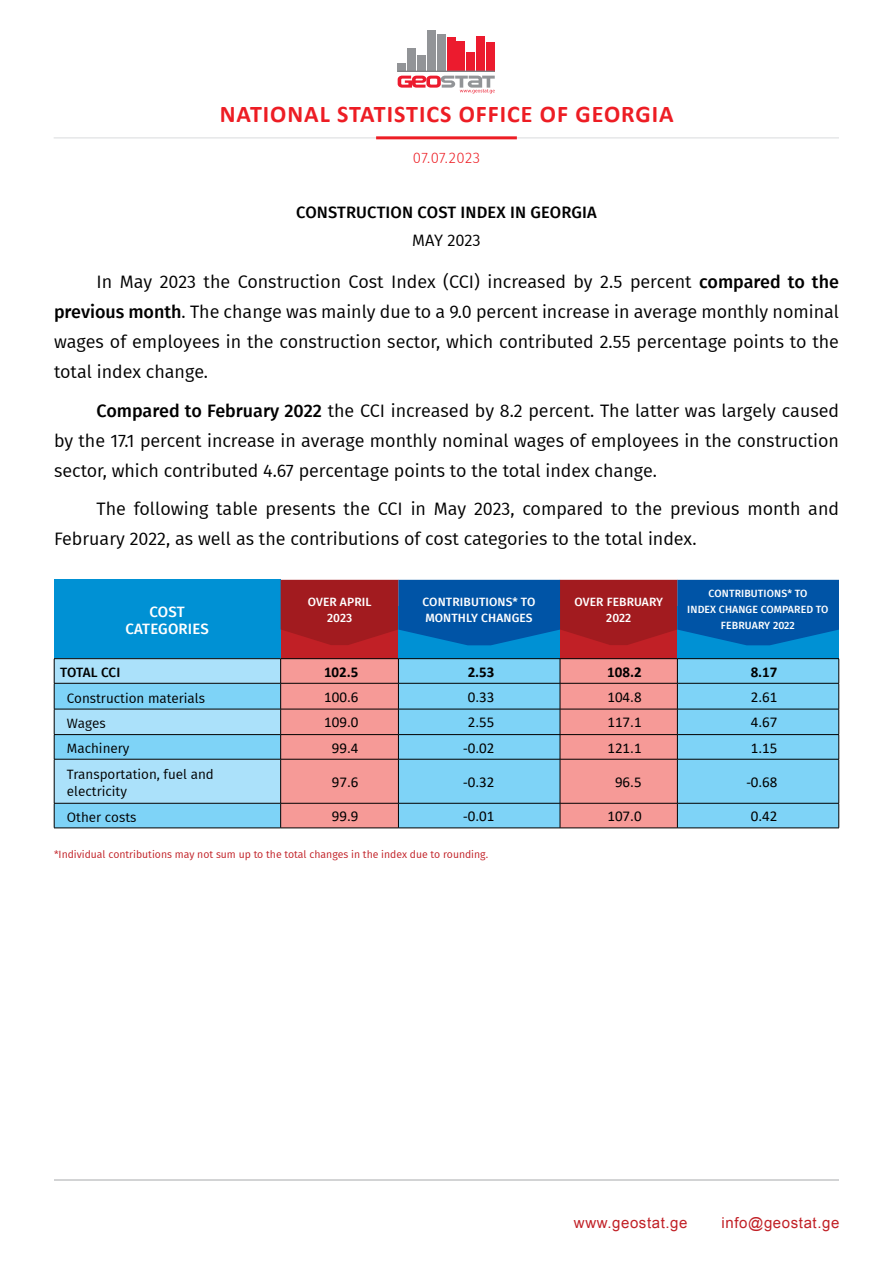
<style>
.page{position:relative;width:893px;height:1263px;background:#fff}
.page>*{position:absolute;margin:0;border:0;box-sizing:border-box;transform-origin:0 0}
.t1{font:700 24px "Calibri";letter-spacing:.04em;color:#ed1d24}
.t2{font:18px/30px "Fira GO";color:#000;text-align:justify}
.t3{font:500 16.5px "Fira GO";letter-spacing:.01em;color:#000}
.t4{font:16.5px "Fira GO";letter-spacing:-.005em;color:#000}
.t5{font:15px "Calibri";color:#000}
.t6{font:15px "BPG Ingiri Arial";letter-spacing:.04em;color:#c12026}
.t7{font:700 15px "Calibri";color:#000}
.t8{font:500 15px/16.4px "Fira GO";letter-spacing:.01em;color:#fff;text-align:center}
.t9{font:300 15px "Fira GO";letter-spacing:.025em;color:#ed1d24}
.t10{font:13.5px/16.5px "Fira GO";color:#000}
.t11{font:500 13.5px "Fira GO";letter-spacing:-.02em;color:#000}
.t12{font:500 12px/16.4px "Fira GO";letter-spacing:.01em;color:#fff;text-align:center}
.t13{font:10.5px "Fira GO";color:#c12026}
.t14{font:500 10.5px/16.4px "Fira GO";letter-spacing:.01em;color:#fff;text-align:center}
.s1{font-weight:500}
</style>
<div class="page">
<hr style="left:54px;top:1179px;width:785px;height:1px;background:#a7a9ac">
<hr style="left:54px;top:137px;width:785px;height:2px;background:#e6e7e8">
<hr style="left:376px;top:136px;width:141px;height:3px;background:#ed1d24">
<div style="left:398px;top:63px;width:8px;height:9px;background:#929497"></div>
<div style="left:407px;top:48px;width:9px;height:24px;background:#929497"></div>
<div style="left:417px;top:55px;width:9px;height:17px;background:#929497"></div>
<div style="left:427px;top:30px;width:9px;height:42px;background:#929497"></div>
<div style="left:437px;top:34px;width:9px;height:38px;background:#929497"></div>
<div style="left:447px;top:37px;width:8px;height:35px;background:#ec1b2e"></div>
<div style="left:457px;top:42px;width:8px;height:30px;background:#ec1b2e"></div>
<div style="left:466px;top:52px;width:9px;height:20px;background:#ec1b2e"></div>
<div style="left:476px;top:36px;width:9px;height:36px;background:#ec1b2e"></div>
<div style="left:486px;top:42px;width:9px;height:30px;background:#ec1b2e"></div>
<hr style="left:398px;top:71px;width:97px;height:1px;background:#808184">
<svg style="left:398px;top:76px;width:97px;height:17px"></svg>
<div style="left:54px;top:580px;width:227px;height:87px;background:#0091d4"></div>
<div style="left:560px;top:606px;width:118px;height:53px;background:#c12026"></div>
<div style="left:281px;top:606px;width:118px;height:53px;background:#c12026"></div>
<div style="left:677px;top:606px;width:162px;height:53px;background:#0091d4"></div>
<div style="left:398px;top:606px;width:162px;height:53px;background:#0091d4"></div>
<svg style="left:281px;top:580px;width:558px;height:65px;background:#464070"></svg>
<div style="left:281px;top:659px;width:117px;height:169px;background:#f69a97"></div>
<svg style="left:399px;top:659px;width:439px;height:169px;background:#9bc1da"></svg>
<hr style="left:54px;top:828px;width:227px;height:1px;background:#000">
<hr style="left:54px;top:658px;width:227px;height:1px;background:#000">
<hr style="left:281px;top:658px;width:117px;height:1px;background:#000">
<hr style="left:281px;top:683px;width:117px;height:1px;background:#000">
<hr style="left:281px;top:709px;width:117px;height:1px;background:#000">
<hr style="left:281px;top:734px;width:117px;height:1px;background:#000">
<hr style="left:281px;top:759px;width:117px;height:1px;background:#000">
<hr style="left:281px;top:803px;width:117px;height:1px;background:#000">
<svg style="left:54px;top:659px;width:227px;height:169px;background:#91d1ee"></svg>
<hr style="left:281px;top:828px;width:117px;height:1px;background:#000">
<hr style="left:398px;top:658px;width:162px;height:1px;background:#000">
<hr style="left:677px;top:658px;width:162px;height:1px;background:#000">
<hr style="left:398px;top:683px;width:162px;height:1px;background:#000">
<hr style="left:677px;top:683px;width:162px;height:1px;background:#000">
<hr style="left:398px;top:709px;width:162px;height:1px;background:#000">
<hr style="left:677px;top:709px;width:162px;height:1px;background:#000">
<hr style="left:398px;top:734px;width:162px;height:1px;background:#000">
<svg style="left:398px;top:659px;width:1px;height:100px"></svg>
<hr style="left:677px;top:734px;width:162px;height:1px;background:#000">
<svg style="left:838px;top:659px;width:1px;height:100px"></svg>
<hr style="left:398px;top:759px;width:162px;height:1px;background:#000">
<hr style="left:398px;top:759px;width:1px;height:44px;background:#000">
<hr style="left:677px;top:759px;width:162px;height:1px;background:#000">
<hr style="left:838px;top:759px;width:1px;height:44px;background:#000">
<hr style="left:398px;top:803px;width:162px;height:1px;background:#000">
<svg style="left:398px;top:803px;width:1px;height:25px"></svg>
<hr style="left:677px;top:803px;width:162px;height:1px;background:#000">
<svg style="left:838px;top:803px;width:1px;height:25px"></svg>
<hr style="left:398px;top:828px;width:162px;height:1px;background:#000">
<hr style="left:677px;top:828px;width:162px;height:1px;background:#000">
<hr style="left:560px;top:658px;width:117px;height:1px;background:#000">
<hr style="left:560px;top:683px;width:117px;height:1px;background:#000">
<hr style="left:560px;top:709px;width:117px;height:1px;background:#000">
<hr style="left:560px;top:734px;width:117px;height:1px;background:#000">
<svg style="left:560px;top:659px;width:1px;height:100px"></svg>
<svg style="left:677px;top:659px;width:1px;height:100px"></svg>
<hr style="left:560px;top:759px;width:117px;height:1px;background:#000">
<hr style="left:560px;top:759px;width:1px;height:44px;background:#000">
<hr style="left:677px;top:759px;width:1px;height:44px;background:#000">
<hr style="left:560px;top:803px;width:117px;height:1px;background:#000">
<svg style="left:560px;top:803px;width:1px;height:25px"></svg>
<svg style="left:677px;top:803px;width:1px;height:25px"></svg>
<hr style="left:560px;top:828px;width:117px;height:1px;background:#000">
<h1 class="t1" style="left:220px;top:97px;width:455px">NATIONAL STATISTICS OFFICE OF GEORGIA</h1>
<p class="t9" style="left:413px;top:149px;width:69px">07.07.2023</p>
<p class="t3" style="left:296px;top:203px;width:302px">CONSTRUCTION COST INDEX IN GEORGIA</p>
<p class="t4" style="left:412px;top:231px;width:70px">MAY 2023</p>
<p class="t2" style="left:54px;top:267px;width:786px;text-indent:43px">In May 2023 the Construction Cost Index (CCI) increased by 2.5 percent <span class="s1">compared to the previous month</span>. The change was mainly due to a 9.0 percent increase in average monthly nominal wages of employees in the construction sector, which contributed 2.55 percentage points to the total index change.</p>
<p class="t2" style="left:54px;top:395px;width:786px;text-indent:43px"><span class="s1">Compared to February 2022</span> the CCI increased by 8.2 percent. The latter was largely caused by the 17.1 percent increase in average monthly nominal wages of employees in the construction sector, which contributed 4.67 percentage points to the total index change.</p>
<p class="t2" style="left:54px;top:494px;width:786px;text-indent:43px">The following table presents the CCI in May 2023, compared to the previous month and<br>February 2022, as well as the contributions of cost categories to the total index.</p>
<p class="t12" style="left:308px;top:593px;width:65px">OVER APRIL<br>2023</p>
<p class="t14" style="left:687px;top:585px;width:143px">CONTRIBUTIONS* TO<br>INDEX CHANGE COMPARED TO<br>FEBRUARY 2022</p>
<p class="t12" style="left:423px;top:593px;width:114px;text-align:left">CONTRIBUTIONS* TO<br>MONTHLY CHANGES</p>
<p class="t8" style="left:125px;top:604px;width:85px">COST<br>CATEGORIES</p>
<p class="t12" style="left:574px;top:593px;width:90px">OVER FEBRUARY<br>2022</p>
<p class="t11" style="left:60px;top:665px;width:62px">TOTAL CCI</p>
<p class="t7" style="left:324px;top:661px;width:36px">102.5</p>
<p class="t7" style="left:468px;top:661px;width:28px">2.53</p>
<p class="t7" style="left:607px;top:661px;width:36px">108.2</p>
<p class="t7" style="left:751px;top:661px;width:28px">8.17</p>
<p class="t10" style="left:67px;top:690px;width:140px">Construction materials</p>
<p class="t5" style="left:324px;top:686px;width:36px">100.6</p>
<p class="t5" style="left:468px;top:686px;width:28px">0.33</p>
<p class="t5" style="left:607px;top:686px;width:36px">104.8</p>
<p class="t5" style="left:751px;top:686px;width:28px">2.61</p>
<p class="t10" style="left:67px;top:715px;width:40px">Wages</p>
<p class="t5" style="left:324px;top:712px;width:36px">109.0</p>
<p class="t5" style="left:468px;top:712px;width:28px">2.55</p>
<p class="t5" style="left:607px;top:712px;width:36px">117.1</p>
<p class="t5" style="left:751px;top:712px;width:28px">4.67</p>
<p class="t10" style="left:67px;top:740px;width:64px">Machinery</p>
<p class="t5" style="left:332px;top:737px;width:28px">99.4</p>
<p class="t5" style="left:463px;top:737px;width:33px">-0.02</p>
<p class="t5" style="left:607px;top:737px;width:36px">121.1</p>
<p class="t5" style="left:751px;top:737px;width:28px">1.15</p>
<p class="t10" style="left:67px;top:766px;width:148px">Transportation, fuel and electricity</p>
<p class="t5" style="left:332px;top:771px;width:28px">97.6</p>
<p class="t5" style="left:463px;top:771px;width:33px">-0.32</p>
<p class="t5" style="left:615px;top:771px;width:28px">96.5</p>
<p class="t5" style="left:746px;top:771px;width:33px">-0.68</p>
<p class="t10" style="left:67px;top:809px;width:71px">Other costs</p>
<p class="t5" style="left:332px;top:806px;width:28px">99.9</p>
<p class="t5" style="left:463px;top:806px;width:33px">-0.01</p>
<p class="t5" style="left:607px;top:806px;width:36px">107.0</p>
<p class="t5" style="left:751px;top:806px;width:28px">0.42</p>
<p class="t13" style="left:54px;top:848px;width:436px">*Individual contributions may not sum up to the total changes in the index due to rounding.</p>
<p class="t6" style="left:574px;top:1213px;width:115px">www.geostat.ge</p>
<p class="t6" style="left:722px;top:1213px;width:119px">info@geostat.ge</p>
</div>
